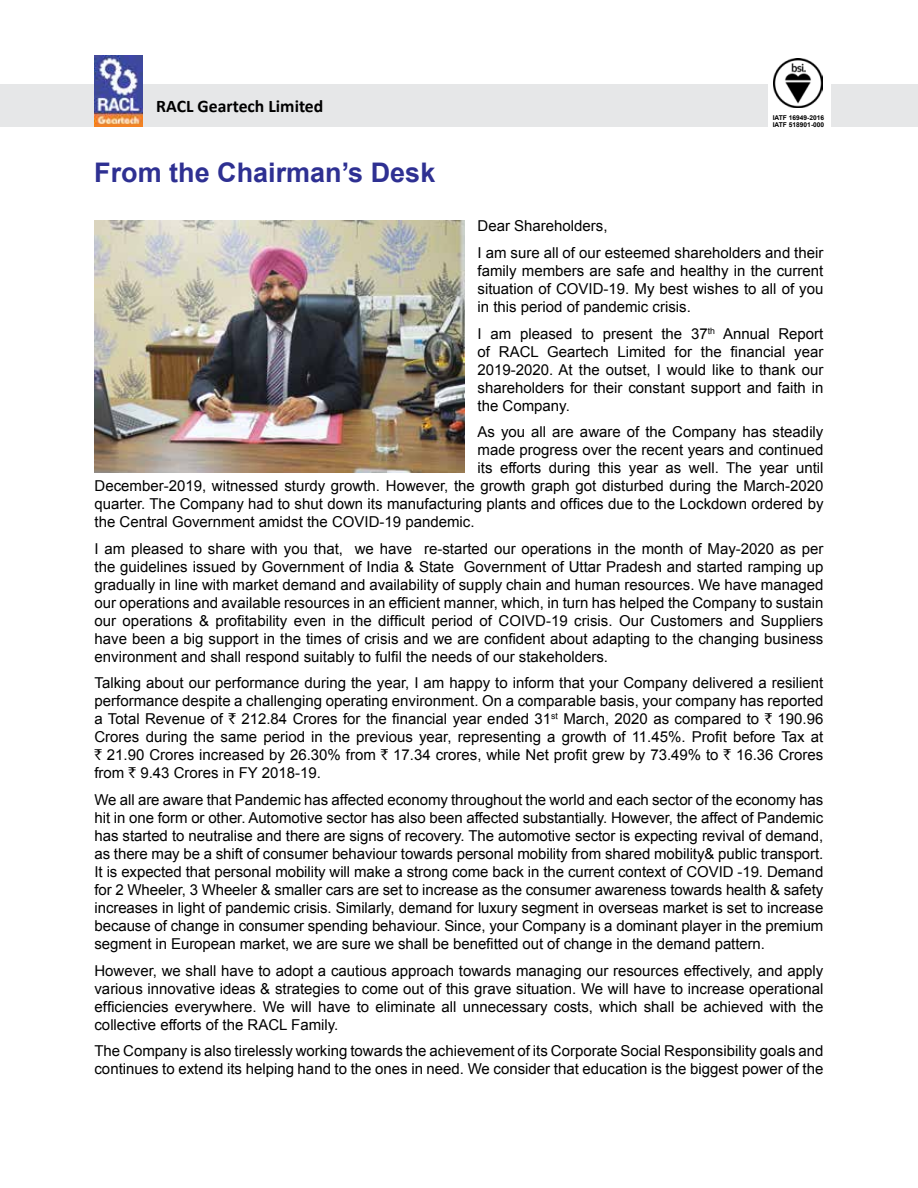
<style>
.page{position:relative;width:918px;height:1188px;background:#fff}
.page>*{position:absolute;margin:0;border:0;box-sizing:border-box;transform-origin:0 0}
.t1{font:700 27px "Arial";color:#2e3092}
.t2{font:700 17.7px "Calibri";color:#000}
.t3{font:15px/18px "Arial";color:#000;text-align:justify}
.t4{font:700 6.6px/7.1px "Arial";color:#000}
.s1{font-family:"Rupee Foradian"}
</style>
<div class="page">
<img style="left:94px;top:55px;width:49px;height:30px">
<img style="left:774px;top:59px;width:48px;height:48px">
<div style="left:0;top:85px;width:768px;height:42px;background:#e6e7e8"></div>
<div style="left:831px;top:85px;width:87px;height:42px;background:#e6e7e8"></div>
<img style="left:95px;top:220px;width:369px;height:252px">
<p class="t2" style="left:156px;top:95px;width:169px">RACL Geartech Limited</p>
<h1 class="t1" style="left:94px;top:154px;width:343px">From the Chairman’s Desk</h1>
<p class="t4" style="left:773px;top:114px;width:53px">IATF 16949-2016<br>IATF 518901-000</p>
<p class="t3" style="left:478px;top:213px;width:347px;line-height:26.7px">Dear Shareholders,<br>I am sure all of our esteemed shareholders and their</p>
<p class="t3" style="left:478px;top:262px;width:347px">family members are safe and healthy in the current situation of COVID-19. My best wishes to all of you in this period of pandemic crisis.</p>
<p class="t3" style="left:478px;top:324px;width:347px">I am pleased to present the 37<sup>th</sup> Annual Report of RACL Geartech Limited for the financial year 2019-2020. At the outset, I would like to thank our shareholders for their constant support and faith in the Company.</p>
<p class="t3" style="left:478px;top:423px;width:347px">As you all are aware of the Company has steadily</p>
<p class="t3" style="left:478px;top:441px;width:347px">made progress over the recent years and continued</p>
<p class="t3" style="left:478px;top:459px;width:347px">its efforts during this year as well. The year until</p>
<p class="t3" style="left:95px;top:477px;width:730px">December-2019, witnessed sturdy growth. However, the growth graph got disturbed during the March-2020</p>
<p class="t3" style="left:95px;top:495px;width:730px">quarter. The Company had to shut down its manufacturing plants and offices due to the Lockdown ordered by</p>
<p class="t3" style="left:95px;top:513px;width:382px">the Central Government amidst the COVID-19 pandemic.</p>
<p class="t3" style="left:95px;top:540px;width:730px">I am pleased to share with you that, we have re-started our operations in the month of May-2020 as per the guidelines issued by Government of India &amp; State Government of Uttar Pradesh and started ramping up gradually in line with market demand and availability of supply chain and human resources. We have managed our operations and available resources in an efficient manner, which, in turn has helped the Company to sustain our operations &amp; profitability even in the difficult period of COIVD-19 crisis. Our Customers and Suppliers have been a big support in the times of crisis and we are confident about adapting to the changing business environment and shall respond suitably to fulfil the needs of our stakeholders.</p>
<p class="t3" style="left:94px;top:674px;width:731px">Talking about our performance during the year, I am happy to inform that your Company delivered a resilient performance despite a challenging operating environment. On a comparable basis, your company has reported a Total Revenue of <span class="s1">`</span> 212.84 Crores for the financial year ended 31<sup>st</sup> March, 2020 as compared to <span class="s1">`</span> 190.96<br>Crores during the same period in the previous year, representing a growth of 11.45%. Profit before Tax at <span class="s1">`</span> 21.90 Crores increased by 26.30% from <span class="s1">`</span> 17.34 crores, while Net profit grew by 73.49% to <span class="s1">`</span> 16.36 Crores from <span class="s1">`</span> 9.43 Crores in FY 2018-19.</p>
<p class="t3" style="left:94px;top:791px;width:730px">We all are aware that Pandemic has affected economy throughout the world and each sector of the economy has hit in one form or other. Automotive sector has also been affected substantially. However, the affect of Pandemic has started to neutralise and there are signs of recovery. The automotive sector is expecting revival of demand, as there may be a shift of consumer behaviour towards personal mobility from shared mobility&amp; public transport.<br>It is expected that personal mobility will make a strong come back in the current context of COVID -19. Demand for 2 Wheeler, 3 Wheeler &amp; smaller cars are set to increase as the consumer awareness towards health &amp; safety increases in light of pandemic crisis. Similarly, demand for luxury segment in overseas market is set to increase because of change in consumer spending behaviour. Since, your Company is a dominant player in the premium segment in European market, we are sure we shall be benefitted out of change in the demand pattern.</p>
<p class="t3" style="left:94px;top:962px;width:730px">However, we shall have to adopt a cautious approach towards managing our resources effectively, and apply various innovative ideas &amp; strategies to come out of this grave situation. We will have to increase operational efficiencies everywhere. We will have to eliminate all unnecessary costs, which shall be achieved with the collective efforts of the RACL Family.</p>
<p class="t3" style="left:94px;top:1042px;width:730px">The Company is also tirelessly working towards the achievement of its Corporate Social Responsibility goals and continues to extend its helping hand to the ones in need. We consider that education is the biggest power of the</p>
</div>
